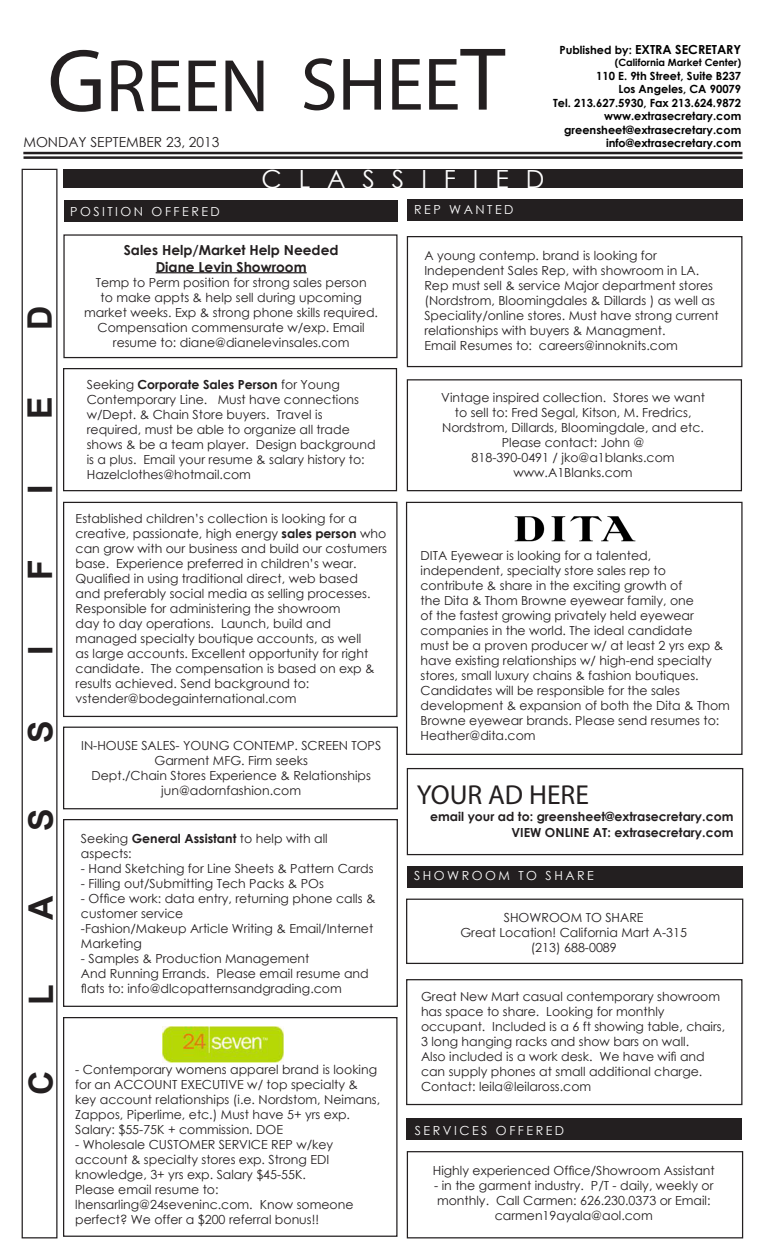
<style>
.page{position:relative;width:765px;height:1260px;background:#fff}
.page>*{position:absolute;margin:0;border:0;box-sizing:border-box;transform-origin:0 0}
.t1{font:75px "Myriad Pro";color:#231f20}
.t2{font:700 33.75px "Arial";color:#231f20}
.t3{font:27.5px "Myriad Pro";color:#231f20}
.t4{font:25px "Century Gothic";color:#fff}
.t5{font:700 13.75px "Century Gothic";color:#231f20}
.t6{font:13.75px "Century Gothic";color:#231f20}
.t7{font:12.5px/15px "Century Gothic";color:#231f20}
.t8{font:700 12.5px "Century Gothic";color:#231f20}
.t9{font:12.5px "Century Gothic";letter-spacing:.2em;color:#fff}
.t10{font:700 12.5px "Century Gothic";color:#000}
.t11{font:700 11.25px "Century Gothic";color:#000}
.t12{font:700 10px "Century Gothic";color:#000}
.s1{font-size:90px}
.s2{font-size:11.25px}
.s3{font-weight:700}
</style>
<div class="page">
<hr style="left:23px;top:152px;width:720px;height:2px;background:#231f20">
<hr style="left:24px;top:156px;width:719px;height:3px;background:#231f20">
<div style="left:63px;top:169px;width:679px;height:19px;background:#231f20"></div>
<div style="left:22px;top:169px;width:36px;height:1069px;border:1px solid #231f20"></div>
<div style="left:64px;top:200px;width:334px;height:22px;background:#231f20"></div>
<div style="left:63px;top:368px;width:334px;height:123px;border:1px solid #231f20"></div>
<div style="left:407px;top:236px;width:335px;height:131px;border:1px solid #231f20"></div>
<div style="left:406px;top:899px;width:337px;height:65px;border:1px solid #231f20"></div>
<div style="left:406px;top:979px;width:336px;height:126px;border:1px solid #231f20"></div>
<div style="left:406px;top:502px;width:337px;height:253px;border:1px solid #231f20"></div>
<div style="left:407px;top:1151px;width:336px;height:87px;border:1px solid #231f20"></div>
<div style="left:63px;top:1017px;width:335px;height:220px;border:1px solid #231f20"></div>
<div style="left:406px;top:1119px;width:336px;height:21px;background:#231f20"></div>
<img style="left:163px;top:1027px;width:121px;height:36px">
<div style="left:407px;top:379px;width:335px;height:112px;border:1px solid #231f20"></div>
<div style="left:63px;top:234px;width:335px;height:124px;border:1px solid #231f20"></div>
<div style="left:63px;top:819px;width:335px;height:188px;border:1px solid #231f20"></div>
<div style="left:407px;top:866px;width:335px;height:21px;background:#231f20"></div>
<hr style="left:156px;top:272px;width:151px;height:1px;background:#231f20">
<img style="left:514px;top:516px;width:122px;height:26px">
<div style="left:63px;top:502px;width:335px;height:215px;border:1px solid #231f20"></div>
<div style="left:407px;top:200px;width:335px;height:21px;background:#231f20"></div>
<div style="left:63px;top:727px;width:335px;height:82px;border:1px solid #231f20"></div>
<div style="left:407px;top:768px;width:336px;height:87px;border:1px solid #231f20"></div>
<p class="t1" style="left:48px;top:39px;width:459px"><span class="s1">G</span>REEN SHEE<span class="s1">T</span></p>
<p class="t6" style="left:23px;top:133px;width:198px">MONDAY SEPTEMBER 23, 2013</p>
<p class="t9" style="left:70px;top:202px;width:151px">POSITION OFFERED</p>
<p class="t4" style="left:261px;top:161px;width:285px">C L A S S I F I E D</p>
<p class="t9" style="left:414px;top:201px;width:101px">REP WANTED</p>
<p class="t10" style="left:559px;top:40px;width:183px"><span class="s2">Published by:</span> EXTRA SECRETARY</p>
<p class="t12" style="left:615px;top:55px;width:128px">(California Market Center)</p>
<p class="t11" style="left:596px;top:67px;width:147px">110 E. 9th Street, Suite B237</p>
<p class="t11" style="left:618px;top:81px;width:124px">Los Angeles, CA 90079</p>
<p class="t11" style="left:553px;top:94px;width:190px">Tel. 213.627.5930, Fax 213.624.9872</p>
<p class="t11" style="left:604px;top:108px;width:139px">www.extrasecretary.com</p>
<p class="t11" style="left:564px;top:121px;width:179px">greensheet@extrasecretary.com</p>
<p class="t11" style="left:606px;top:135px;width:137px">info@extrasecretary.com</p>
<p class="t2" style="left:17px;top:330px;width:26px;rotate:-90deg">D</p>
<p class="t2" style="left:18px;top:419px;width:24px;rotate:-90deg">E</p>
<p class="t2" style="left:18px;top:494px;width:11px;rotate:-90deg">I</p>
<p class="t2" style="left:18px;top:580px;width:22px;rotate:-90deg">F</p>
<p class="t2" style="left:18px;top:655px;width:11px;rotate:-90deg">I</p>
<p class="t2" style="left:18px;top:743px;width:24px;rotate:-90deg">S</p>
<p class="t2" style="left:18px;top:831px;width:24px;rotate:-90deg">S</p>
<p class="t2" style="left:18px;top:920px;width:26px;rotate:-90deg">A</p>
<p class="t2" style="left:19px;top:1005px;width:22px;rotate:-90deg">L</p>
<p class="t5" style="left:124px;top:240px;width:216px">Sales Help/Market Help Needed</p>
<p class="t5" style="left:156px;top:256px;width:152px">Diane Levin Showroom</p>
<p class="t7" style="left:84px;top:274px;width:295px;text-align:center">Temp to Perm position for strong sales person<br>to make appts &amp; help sell during upcoming market weeks. Exp &amp; strong phone skills required.<br>Compensation commensurate w/exp. Email resume to: diane@dianelevinsales.com</p>
<p class="t7" style="left:87px;top:376px;width:290px">Seeking <span class="s3">Corporate Sales Person</span> for Young Contemporary Line. Must have connections w/Dept. &amp; Chain Store buyers. Travel is required, must be able to organize all trade shows &amp; be a team player. Design background is a plus. Email your resume &amp; salary history to:<br>Hazelclothes@hotmail.com</p>
<p class="t7" style="left:76px;top:510px;width:313px">Established children’s collection is looking for a creative, passionate, high energy <span class="s3">sales person</span> who can grow with our business and build our costumers base. Experience preferred in children’s wear.<br>Qualified in using traditional direct, web based<br>and preferably social media as selling processes.<br>Responsible for administering the showroom<br>day to day operations. Launch, build and managed specialty boutique accounts, as well<br>as large accounts. Excellent opportunity for right candidate. The compensation is based on exp &amp; results achieved. Send background to:</p>
<p class="t7" style="left:76px;top:690px;width:222px">vstender@bodegainternational.com</p>
<p class="t7" style="left:81px;top:738px;width:302px">IN-HOUSE SALES- YOUNG CONTEMP. SCREEN TOPS</p>
<p class="t7" style="left:155px;top:753px;width:155px">Garment MFG. Firm seeks</p>
<p class="t7" style="left:91px;top:768px;width:281px">Dept./Chain Stores Experience &amp; Relationships</p>
<p class="t7" style="left:161px;top:783px;width:141px">jun@adornfashion.com</p>
<p class="t7" style="left:81px;top:831px;width:248px">Seeking <span class="s3">General Assistant</span> to help with all aspects:</p>
<p class="t7" style="left:81px;top:861px;width:294px">- Hand Sketching for Line Sheets &amp; Pattern Cards</p>
<p class="t7" style="left:81px;top:876px;width:244px">- Filling out/Submitting Tech Packs &amp; POs</p>
<p class="t7" style="left:81px;top:891px;width:296px">- Office work: data entry, returning phone calls &amp; customer service</p>
<p class="t7" style="left:81px;top:921px;width:294px">-Fashion/Makeup Article Writing &amp; Email/Internet<br>Marketing</p>
<p class="t7" style="left:81px;top:951px;width:230px">- Samples &amp; Production Management</p>
<p class="t7" style="left:81px;top:966px;width:289px">And Running Errands. Please email resume and flats to: info@dlcopatternsandgrading.com</p>
<p class="t2" style="left:19px;top:1095px;width:26px;rotate:-90deg">C</p>
<p class="t7" style="left:75px;top:1062px;width:307px">- Contemporary womens apparel brand is looking for an ACCOUNT EXECUTIVE w/ top specialty &amp; key account relationships (i.e. Nordstom, Neimans, Zappos, Piperlime, etc.) Must have 5+ yrs exp.<br>Salary: $55-75K + commission. DOE</p>
<p class="t7" style="left:75px;top:1137px;width:260px">- Wholesale CUSTOMER SERVICE REP w/key account &amp; specialty stores exp. Strong EDI knowledge, 3+ yrs exp. Salary $45-55K.</p>
<p class="t7" style="left:75px;top:1182px;width:145px">Please email resume to:</p>
<p class="t7" style="left:75px;top:1197px;width:280px">lhensarling@24seveninc.com. Know someone perfect? We offer a $200 referral bonus!!</p>
<p class="t7" style="left:424px;top:248px;width:296px">A young contemp. brand is looking for Independent Sales Rep, with showroom in LA.<br>Rep must sell &amp; service Major department stores (Nordstrom, Bloomingdales &amp; Dillards ) as well as Speciality/online stores. Must have strong current relationships with buyers &amp; Managment.</p>
<p class="t7" style="left:424px;top:338px;width:255px">Email Resumes to: careers@innoknits.com</p>
<p class="t7" style="left:441px;top:390px;width:265px;text-align:center">Vintage inspired collection. Stores we want to sell to: Fred Segal, Kitson, M. Fredrics, Nordstrom, Dillards, Bloomingdale, and etc.<br>Please contact: John @</p>
<p class="t7" style="left:472px;top:450px;width:205px">818-390-0491 / jko@a1blanks.com</p>
<p class="t7" style="left:513px;top:465px;width:121px">www.A1Blanks.com</p>
<p class="t7" style="left:421px;top:548px;width:311px">DITA Eyewear is looking for a talented, independent, specialty store sales rep to contribute &amp; share in the exciting growth of<br>the Dita &amp; Thom Browne eyewear family, one<br>of the fastest growing privately held eyewear companies in the world. The ideal candidate<br>must be a proven producer w/ at least 2 yrs exp &amp; have existing relationships w/ high-end specialty stores, small luxury chains &amp; fashion boutiques.<br>Candidates will be responsible for the sales development &amp; expansion of both the Dita &amp; Thom Browne eyewear brands. Please send resumes to:<br>Heather@dita.com</p>
<p class="t3" style="left:417px;top:778px;width:174px">YOUR AD HERE</p>
<p class="t8" style="left:430px;top:807px;width:305px">email your ad to: greensheet@extrasecretary.com</p>
<p class="t8" style="left:511px;top:823px;width:223px">VIEW ONLINE AT: extrasecretary.com</p>
<p class="t9" style="left:414px;top:867px;width:181px">SHOWROOM TO SHARE</p>
<p class="t7" style="left:504px;top:910px;width:141px">SHOWROOM TO SHARE</p>
<p class="t7" style="left:460px;top:925px;width:228px">Great Location! California Mart A-315</p>
<p class="t7" style="left:531px;top:940px;width:88px">(213) 688-0089</p>
<p class="t7" style="left:421px;top:989px;width:306px">Great New Mart casual contemporary showroom has space to share. Looking for monthly occupant. Included is a 6 ft showing table, chairs, 3 long hanging racks and show bars on wall.<br>Also included is a work desk. We have wifi and can supply phones at small additional charge.<br>Contact: leila@leilaross.com</p>
<p class="t9" style="left:415px;top:1121px;width:151px">SERVICES OFFERED</p>
<p class="t7" style="left:433px;top:1163px;width:284px">Highly experienced Office/Showroom Assistant</p>
<p class="t7" style="left:434px;top:1178px;width:281px;text-align:center">- in the garment industry. P/T - daily, weekly or monthly. Call Carmen: 626.230.0373 or Email: carmen19ayala@aol.com</p>
</div>
